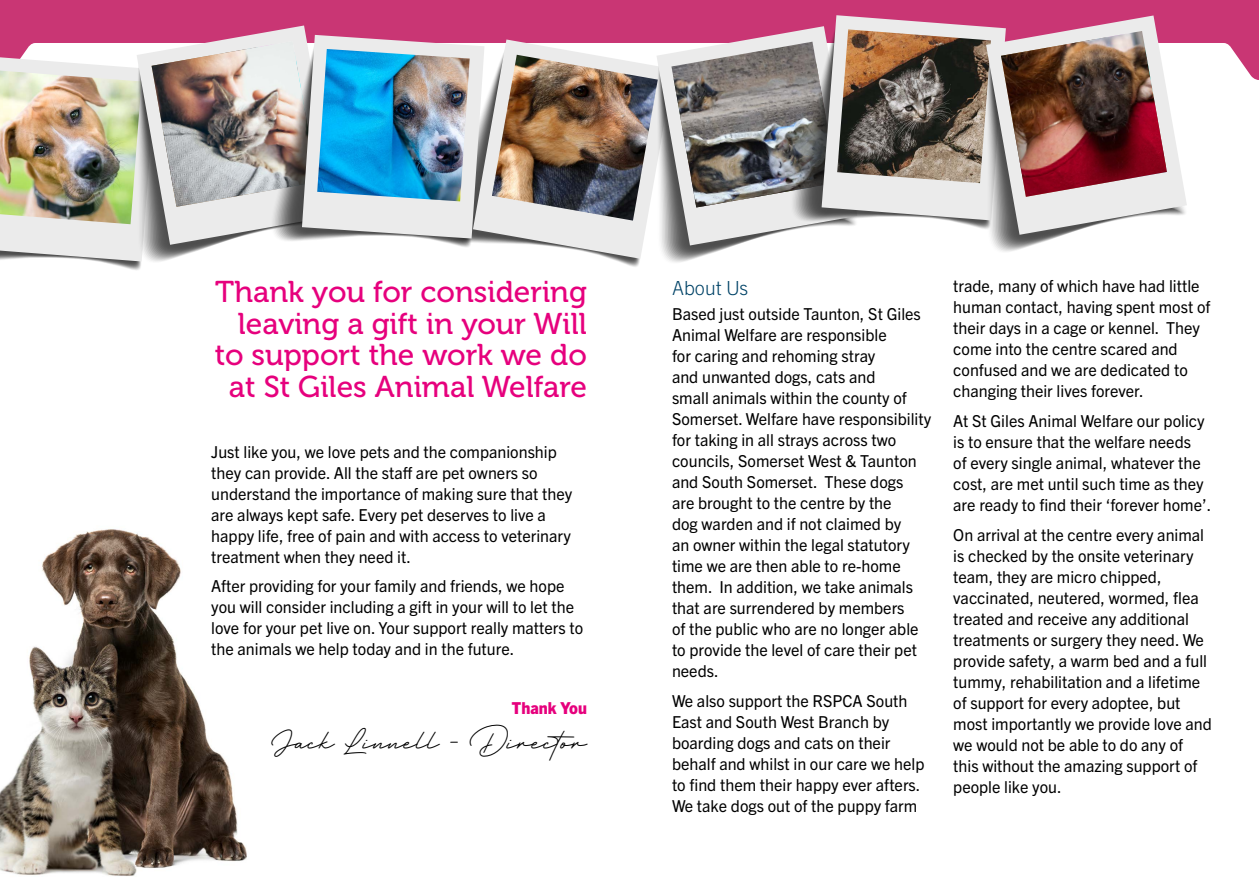
<style>
.page{position:relative;width:1259px;height:893px;background:#fff}
.page>*{position:absolute;margin:0;border:0;box-sizing:border-box;transform-origin:0 0}
.t1{font:30px/31.5px "Museo 500";color:#e6007d;text-align:right}
.t2{font:24px "Hertine Personal Use";color:#000}
.t3{font:300 19.5px "Trade Gothic Next LT Pro";color:#004367}
.t4{font:16.5px/21px "Trade Gothic Next LT Pro";color:#000}
.t5{font:800 16.5px "Trade Gothic Next LT Pro";color:#e6007d}
</style>
<div class="page">
<img style="left:0;top:529px;width:247px;height:347px">
<svg style="left:630px;top:0;width:629px;height:80px;background:#d05287"></svg>
<div style="left:0;top:0;width:630px;height:15px;background:#c93674"></div>
<img style="left:0;top:15px;width:1188px;height:255px">
<img style="left:1001px;top:31px;width:166px;height:166px">
<h1 class="t1" style="left:215px;top:276px;width:374px">Thank you for considering leaving a gift in your Will to support the work we do at St Giles Animal Welfare</h1>
<p class="t4" style="left:211px;top:440px;width:362px">Just like you, we love pets and the companionship they can provide. All the staff are pet owners so understand the importance of making sure that they are always kept safe. Every pet deserves to live a happy life, free of pain and with access to veterinary treatment when they need it.</p>
<p class="t4" style="left:211px;top:575px;width:373px">After providing for your family and friends, we hope you will consider including a gift in your will to let the love for your pet live on. Your support really matters to the animals we help today and in the future.</p>
<p class="t5" style="left:512px;top:697px;width:77px">Thank You</p>
<h2 class="t2" style="left:271px;top:727px;width:317px">Jack Linnell - Director</h2>
<p class="t3" style="left:672px;top:274px;width:78px">About Us</p>
<p class="t4" style="left:672px;top:302px;width:261px">Based just outside Taunton, St Giles<br>Animal Welfare are responsible<br>for caring and rehoming stray<br>and unwanted dogs, cats and<br>small animals within the county of<br>Somerset. Welfare have responsibility for taking in all strays across two councils, Somerset West &amp; Taunton and South Somerset. These dogs<br>are brought to the centre by the<br>dog warden and if not claimed by<br>an owner within the legal statutory time we are then able to re-home them. In addition, we take animals that are surrendered by members<br>of the public who are no longer able to provide the level of care their pet needs.</p>
<p class="t4" style="left:672px;top:689px;width:254px">We also support the RSPCA South<br>East and South West Branch by boarding dogs and cats on their behalf and whilst in our care we help to find them their happy ever afters.<br>We take dogs out of the puppy farm</p>
<p class="t4" style="left:953px;top:275px;width:259px">trade, many of which have had little human contact, having spent most of their days in a cage or kennel. They come into the centre scared and confused and we are dedicated to changing their lives forever.</p>
<p class="t4" style="left:953px;top:409px;width:259px">At St Giles Animal Welfare our policy is to ensure that the welfare needs<br>of every single animal, whatever the cost, are met until such time as they are ready to find their ‘forever home’.</p>
<p class="t4" style="left:953px;top:523px;width:260px">On arrival at the centre every animal is checked by the onsite veterinary team, they are micro chipped, vaccinated, neutered, wormed, flea treated and receive any additional treatments or surgery they need. We provide safety, a warm bed and a full tummy, rehabilitation and a lifetime of support for every adoptee, but most importantly we provide love and we would not be able to do any of this without the amazing support of people like you.</p>
</div>
